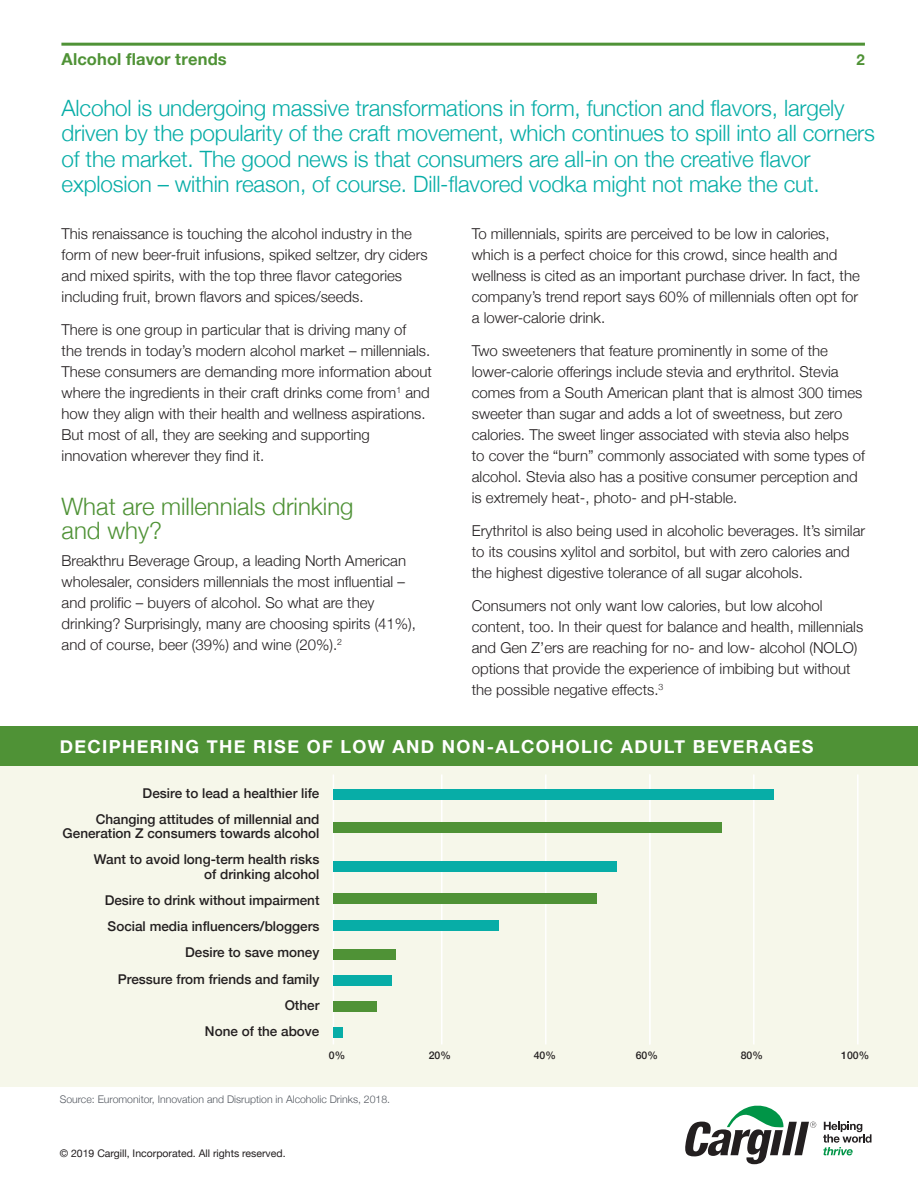
<style>
.page{position:relative;width:918px;height:1188px;background:#fff}
.page>*{position:absolute;margin:0;border:0;box-sizing:border-box;transform-origin:0 0}
.subhd-kim{font:300 24px/24px "Helvetica Neue";color:#4f9236}
.t1{font:300 22.5px/25.5px "Helvetica Neue";letter-spacing:-.01em;color:#07ada7}
.subhd-kim-2{font:700 18px "Helvetica Neue";letter-spacing:.075em;color:#fff}
.t2{font:700 16.5px "Helvetica Neue";letter-spacing:.01em;color:#4f9236}
.t3{font:300 15px/21px "Helvetica Neue";color:#231f20}
.t4{font:700 15px "Helvetica Neue";color:#4f9236}
.subhd-kim-3{font:500 13.5px/14.2px "Helvetica Neue";color:#231f20;text-align:right}
.FOOTNOTES{font:300 10.5px "Helvetica Neue";color:#535860}
.t5{font:10.5px "Helvetica Neue";color:#231f20}
.subhd-kim-4{font:500 10.5px "Helvetica Neue";color:#231f20}
</style>
<div class="page">
<hr style="left:61px;top:43px;width:804px;height:3px;background:#4f9236">
<svg style="left:685px;top:1105px;width:131px;height:59px"></svg>
<svg style="left:823px;top:1122px;width:49px;height:33px"></svg>
<div style="left:0;top:726px;width:918px;height:361px;background:#f6f7ea"></div>
<div style="left:0;top:726px;width:918px;height:39px;background:#4f9236"></div>
<hr style="left:333px;top:774px;width:1px;height:270px;background:#fff">
<hr style="left:441px;top:774px;width:1px;height:270px;background:#fff">
<hr style="left:545px;top:774px;width:2px;height:270px;background:#fff">
<hr style="left:753px;top:774px;width:2px;height:270px;background:#fff">
<hr style="left:649px;top:774px;width:2px;height:270px;background:#fff">
<hr style="left:857px;top:774px;width:2px;height:270px;background:#fff">
<div style="left:333px;top:789px;width:441px;height:10px;background:#07ada7"></div>
<div style="left:333px;top:822px;width:388px;height:11px;background:#4f9236"></div>
<div style="left:333px;top:862px;width:283px;height:10px;background:#07ada7"></div>
<div style="left:333px;top:894px;width:263px;height:10px;background:#4f9236"></div>
<div style="left:333px;top:920px;width:166px;height:11px;background:#07ada7"></div>
<div style="left:333px;top:949px;width:63px;height:11px;background:#4f9236"></div>
<div style="left:333px;top:976px;width:59px;height:10px;background:#07ada7"></div>
<div style="left:333px;top:1001px;width:44px;height:11px;background:#4f9236"></div>
<div style="left:333px;top:1027px;width:10px;height:11px;background:#07ada7"></div>
<p class="t2" style="left:61px;top:46px;width:167px">Alcohol flavor trends</p>
<p class="t4" style="left:857px;top:48px;width:10px">2</p>
<p class="t1" style="left:62px;top:93px;width:815px">Alcohol is undergoing massive transformations in form, function and flavors, largely driven by the popularity of the craft movement, which continues to spill into all corners of the market. The good news is that consumers are all-in on the creative flavor explosion – within reason, of course. Dill-flavored vodka might not make the cut.</p>
<p class="t3" style="left:62px;top:222px;width:368px">This renaissance is touching the alcohol industry in the form of new beer-fruit infusions, spiked seltzer, dry ciders and mixed spirits, with the top three flavor categories including fruit, brown flavors and spices/seeds.</p>
<p class="t3" style="left:62px;top:318px;width:372px">There is one group in particular that is driving many of<br>the trends in today’s modern alcohol market – millennials.<br>These consumers are demanding more information about where the ingredients in their craft drinks come from<sup>1</sup> and how they align with their health and wellness aspirations.<br>But most of all, they are seeking and supporting innovation wherever they find it.</p>
<p class="subhd-kim" style="left:62px;top:493px;width:294px">What are millennials drinking and why?</p>
<p class="t3" style="left:62px;top:549px;width:356px">Breakthru Beverage Group, a leading North American wholesaler, considers millennials the most influential – and prolific – buyers of alcohol. So what are they drinking? Surprisingly, many are choosing spirits (41%), and of course, beer (39%) and wine (20%).<sup>2</sup></p>
<p class="t3" style="left:472px;top:222px;width:390px">To millennials, spirits are perceived to be low in calories, which is a perfect choice for this crowd, since health and wellness is cited as an important purchase driver. In fact, the company’s trend report says 60% of millennials often opt for a lower-calorie drink.</p>
<p class="t3" style="left:472px;top:339px;width:395px">Two sweeteners that feature prominently in some of the lower-calorie offerings include stevia and erythritol. Stevia comes from a South American plant that is almost 300 times sweeter than sugar and adds a lot of sweetness, but zero calories. The sweet linger associated with stevia also helps to cover the “burn” commonly associated with some types of alcohol. Stevia also has a positive consumer perception and is extremely heat-, photo- and pH-stable.</p>
<p class="t3" style="left:472px;top:519px;width:395px">Erythritol is also being used in alcoholic beverages. It’s similar to its cousins xylitol and sorbitol, but with zero calories and the highest digestive tolerance of all sugar alcohols.</p>
<p class="t3" style="left:472px;top:594px;width:393px">Consumers not only want low calories, but low alcohol content, too. In their quest for balance and health, millennials and Gen Z’ers are reaching for no- and low- alcohol (NOLO) options that provide the experience of imbibing but without the possible negative effects.<sup>3</sup></p>
<p class="subhd-kim-2" style="left:60px;top:732px;width:755px">DECIPHERING THE RISE OF LOW AND NON-ALCOHOLIC ADULT BEVERAGES</p>
<p class="subhd-kim-3" style="left:143px;top:785px;width:178px">Desire to lead a healthier life</p>
<p class="subhd-kim-3" style="left:63px;top:811px;width:258px">Changing attitudes of millennial and<br>Generation Z consumers towards alcohol</p>
<p class="subhd-kim-3" style="left:94px;top:851px;width:227px">Want to avoid long-term health risks of drinking alcohol</p>
<p class="subhd-kim-3" style="left:105px;top:892px;width:216px">Desire to drink without impairment</p>
<p class="subhd-kim-3" style="left:108px;top:918px;width:213px">Social media influencers/bloggers</p>
<p class="subhd-kim-3" style="left:185px;top:944px;width:136px">Desire to save money</p>
<p class="subhd-kim-3" style="left:118px;top:971px;width:203px">Pressure from friends and family</p>
<p class="subhd-kim-3" style="left:285px;top:997px;width:36px">Other</p>
<p class="subhd-kim-3" style="left:205px;top:1023px;width:116px">None of the above</p>
<p class="subhd-kim-4" style="left:329px;top:1047px;width:18px">0%</p>
<p class="subhd-kim-4" style="left:429px;top:1047px;width:24px">20%</p>
<p class="subhd-kim-4" style="left:534px;top:1047px;width:24px">40%</p>
<p class="subhd-kim-4" style="left:636px;top:1047px;width:24px">60%</p>
<p class="subhd-kim-4" style="left:741px;top:1047px;width:24px">80%</p>
<p class="subhd-kim-4" style="left:841px;top:1047px;width:30px">100%</p>
<p class="FOOTNOTES" style="left:60px;top:1091px;width:332px">Source: Euromonitor, Innovation and Disruption in Alcoholic Drinks, 2018.</p>
<p class="t5" style="left:60px;top:1145px;width:227px">© 2019 Cargill, Incorporated. All rights reserved.</p>
</div>
